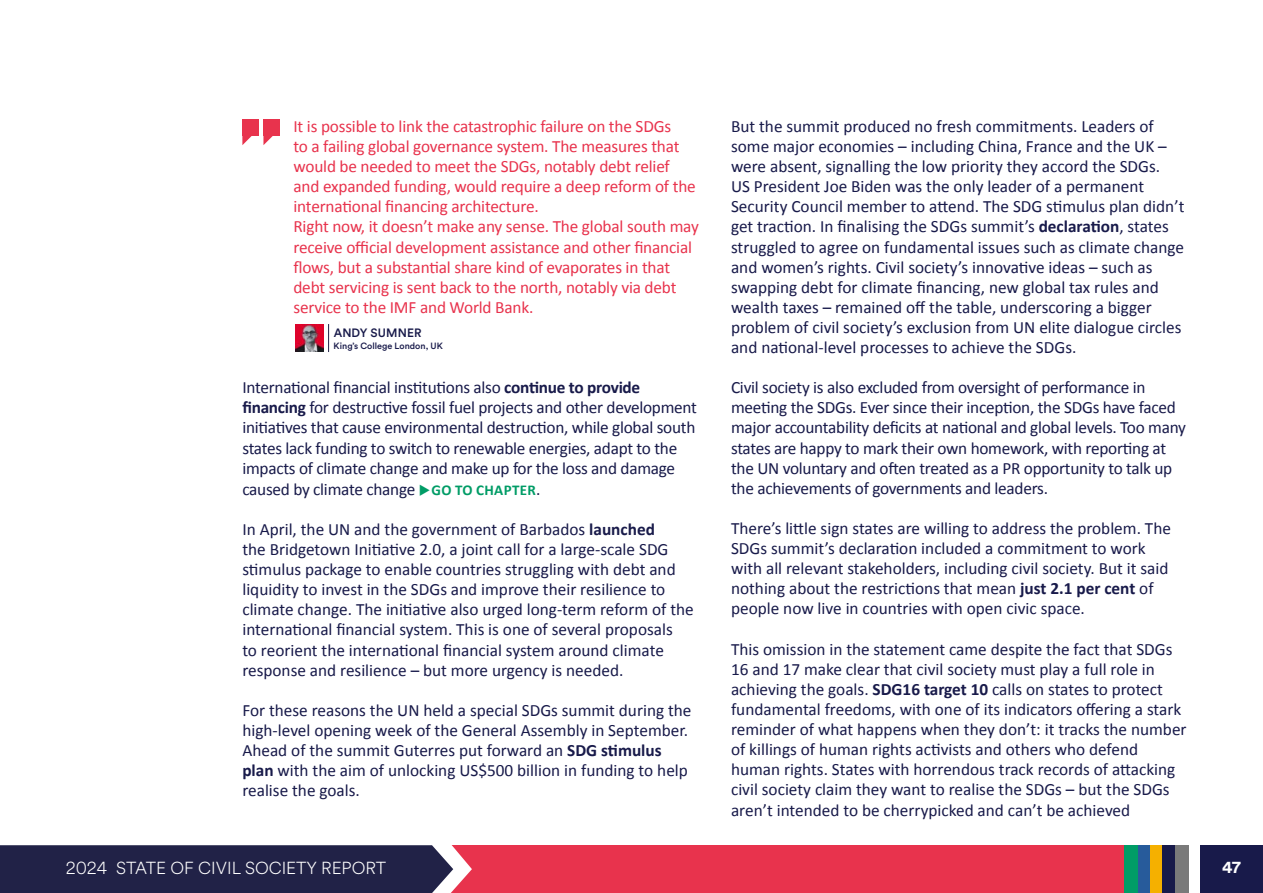
<style>
.page{position:relative;width:1263px;height:893px;background:#fff}
.page>*{position:absolute;margin:0;border:0;box-sizing:border-box;transform-origin:0 0}
.t1{font:17.25px/20.1px "Calibri";color:#181a4a}
.t2{font:17.25px/20.1px "Calibri";letter-spacing:-.01em;color:#e8334d}
.t3{font:300 17.25px "Circular Spotify Text";color:#fff}
.t4{font:700 17.25px "Circular Std";color:#fff}
.t5{font:500 12px "Circular Std";letter-spacing:.01em;color:#181a4a}
.t6{font:500 9px "Circular Std";color:#181a4a}
.s1{font-weight:700}
.s2{color:#009c66}
.s3{font-weight:700;font-size:15px;color:#009c66}
</style>
<div class="page">
<div style="left:1168px;top:845px;width:95px;height:48px;background:#181a4a"></div>
<div style="left:242px;top:119px;width:17px;height:17px;background:#e8334d"></div>
<div style="left:263px;top:119px;width:17px;height:17px;background:#e8334d"></div>
<svg style="left:242px;top:136px;width:10px;height:9px"></svg>
<svg style="left:263px;top:136px;width:10px;height:9px"></svg>
<img style="left:296px;top:324px;width:28px;height:28px">
<svg style="left:328px;top:324px;width:1px;height:28px"></svg>
<div style="left:430px;top:845px;width:695px;height:48px;background:#e8334d"></div>
<div style="left:1125px;top:841px;width:75px;height:52px;background:#fff"></div>
<div style="left:1175px;top:845px;width:14px;height:48px;background:#7a7a7a"></div>
<div style="left:1161px;top:845px;width:14px;height:48px;background:#181a4a"></div>
<div style="left:1149px;top:845px;width:13px;height:48px;background:#f5b000"></div>
<div style="left:1137px;top:845px;width:12px;height:48px;background:#275b9b"></div>
<div style="left:1125px;top:845px;width:13px;height:48px;background:#009c66"></div>
<svg style="left:0;top:845px;width:472px;height:48px;background:#2f2c4f"></svg>
<p class="t2" style="left:293px;top:116px;width:407px">It is possible to link the catastrophic failure on the SDGs<br>to a failing global governance system. The measures that would be needed to meet the SDGs, notably debt relief and expanded funding, would require a deep reform of the international financing architecture.<br>Right now, it doesn’t make any sense. The global south may receive official development assistance and other financial flows, but a substantial share kind of evaporates in that debt servicing is sent back to the north, notably via debt service to the IMF and World Bank.</p>
<p class="t5" style="left:334px;top:325px;width:89px">ANDY SUMNER</p>
<p class="t6" style="left:334px;top:340px;width:111px">King’s College London, UK</p>
<p class="t1" style="left:242px;top:377px;width:456px">International financial institutions also <span class="s1">continue to provide financing</span> for destructive fossil fuel projects and other development initiatives that cause environmental destruction, while global south states lack funding to switch to renewable energies, adapt to the impacts of climate change and make up for the loss and damage caused by climate change <span class="s2">◆</span><span class="s3">GO TO CHAPTER</span>.</p>
<p class="t1" style="left:242px;top:519px;width:453px">In April, the UN and the government of Barbados <span class="s1">launched<br></span>the Bridgetown Initiative 2.0, a joint call for a large-scale SDG stimulus package to enable countries struggling with debt and liquidity to invest in the SDGs and improve their resilience to climate change. The initiative also urged long-term reform of the international financial system. This is one of several proposals<br>to reorient the international financial system around climate response and resilience – but more urgency is needed.</p>
<p class="t1" style="left:242px;top:700px;width:451px">For these reasons the UN held a special SDGs summit during the high-level opening week of the General Assembly in September.<br>Ahead of the summit Guterres put forward an <span class="s1">SDG stimulus plan</span> with the aim of unlocking US$500 billion in funding to help realise the goals.</p>
<p class="t3" style="left:66px;top:856px;width:322px">2024 STATE OF CIVIL SOCIETY REPORT</p>
<p class="t1" style="left:731px;top:116px;width:455px">But the summit produced no fresh commitments. Leaders of some major economies – including China, France and the UK – were absent, signalling the low priority they accord the SDGs.<br>US President Joe Biden was the only leader of a permanent Security Council member to attend. The SDG stimulus plan didn’t get traction. In finalising the SDGs summit’s <span class="s1">declaration</span>, states struggled to agree on fundamental issues such as climate change and women’s rights. Civil society’s innovative ideas – such as swapping debt for climate financing, new global tax rules and wealth taxes – remained off the table, underscoring a bigger problem of civil society’s exclusion from UN elite dialogue circles and national-level processes to achieve the SDGs.</p>
<p class="t1" style="left:731px;top:377px;width:456px">Civil society is also excluded from oversight of performance in meeting the SDGs. Ever since their inception, the SDGs have faced major accountability deficits at national and global levels. Too many states are happy to mark their own homework, with reporting at the UN voluntary and often treated as a PR opportunity to talk up the achievements of governments and leaders.</p>
<p class="t1" style="left:731px;top:518px;width:441px">There’s little sign states are willing to address the problem. The SDGs summit’s declaration included a commitment to work with all relevant stakeholders, including civil society. But it said nothing about the restrictions that mean <span class="s1">just 2.1 per cent</span> of people now live in countries with open civic space.</p>
<p class="t1" style="left:731px;top:639px;width:457px">This omission in the statement came despite the fact that SDGs 16 and 17 make clear that civil society must play a full role in achieving the goals. <span class="s1">SDG16 target 10</span> calls on states to protect fundamental freedoms, with one of its indicators offering a stark reminder of what happens when they don’t: it tracks the number of killings of human rights activists and others who defend human rights. States with horrendous track records of attacking civil society claim they want to realise the SDGs – but the SDGs aren’t intended to be cherrypicked and can’t be achieved</p>
<p class="t4" style="left:1222px;top:856px;width:20px">47</p>
</div>
